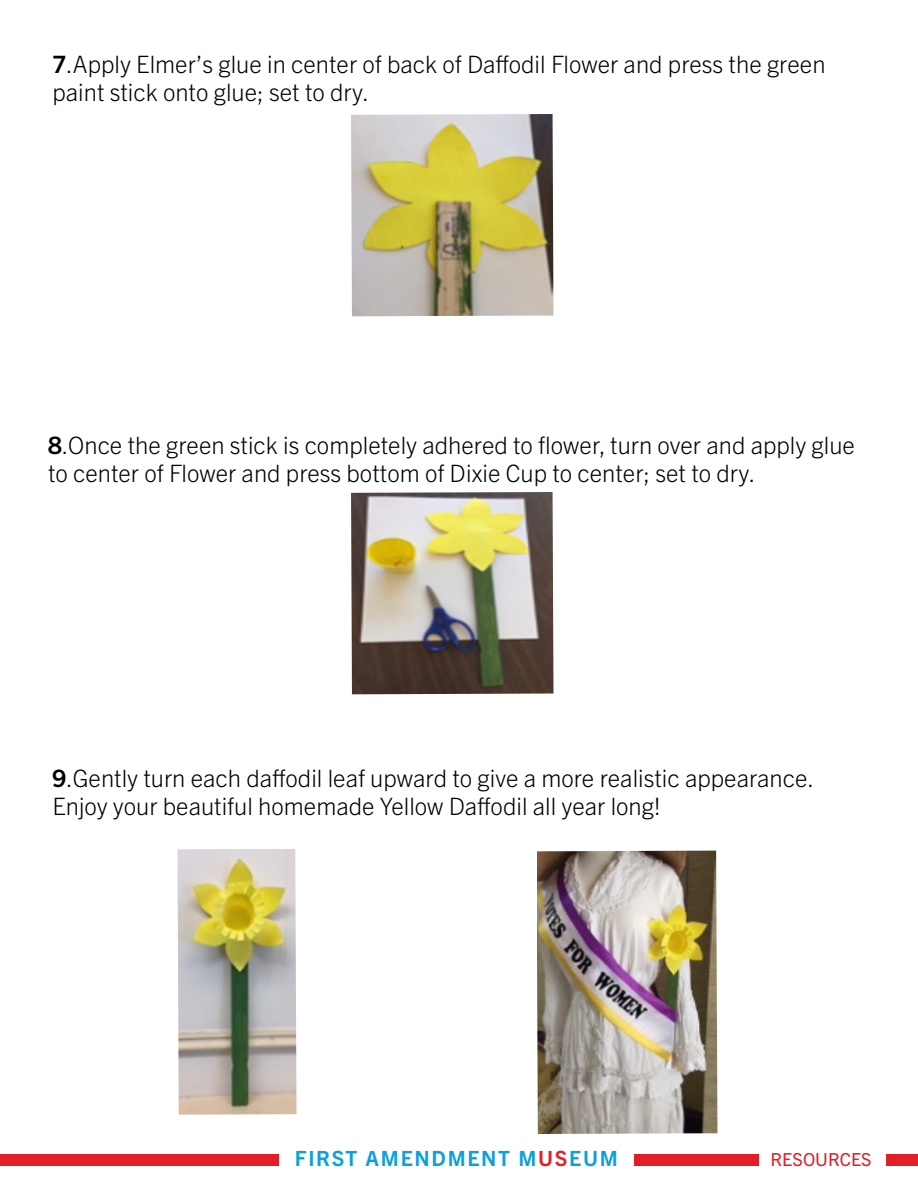
<style>
.page{position:relative;width:918px;height:1188px;background:#fff}
.page>*{position:absolute;margin:0;border:0;box-sizing:border-box;transform-origin:0 0}
.t1{font:300 24px/28.8px "Trade Gothic Next LT Pro";color:#000}
.t2{font:700 21px "Trade Gothic Next LT Pro";letter-spacing:.08em;color:#0ca0dc}
.t3{font:18px "Trade Gothic Next LT Pro";color:#e41f25}
.s1{font-weight:700}
.s2{color:#e41f25}
</style>
<div class="page">
<div style="left:634px;top:1155px;width:284px;height:11px;background:#e31f26"></div>
<div style="left:759px;top:1148px;width:126px;height:23px;background:#fff"></div>
<div style="left:0;top:1155px;width:278px;height:11px;background:#e31f26"></div>
<img style="left:351px;top:114px;width:203px;height:202px">
<img style="left:177px;top:849px;width:120px;height:266px">
<img style="left:537px;top:851px;width:180px;height:283px">
<img style="left:351px;top:492px;width:203px;height:202px">
<p class="t1" style="left:52px;top:48px;width:775px"><span class="s1">7</span>.Apply Elmer’s glue in center of back of Daffodil Flower and press the green paint stick onto glue; set to dry.</p>
<p class="t1" style="left:48px;top:429px;width:809px"><span class="s1">8</span>.Once the green stick is completely adhered to flower, turn over and apply glue to center of Flower and press bottom of Dixie Cup to center; set to dry.</p>
<p class="t1" style="left:52px;top:762px;width:763px"><span class="s1">9</span>.Gently turn each daffodil leaf upward to give a more realistic appearance.</p>
<p class="t1" style="left:52px;top:791px;width:610px">Enjoy your beautiful homemade Yellow Daffodil all year long!</p>
<p class="t2" style="left:295px;top:1144px;width:325px">FIRST AMENDMENT M<span class="s2">US</span>EUM</p>
<p class="t3" style="left:771px;top:1147px;width:103px">RESOURCES</p>
</div>
